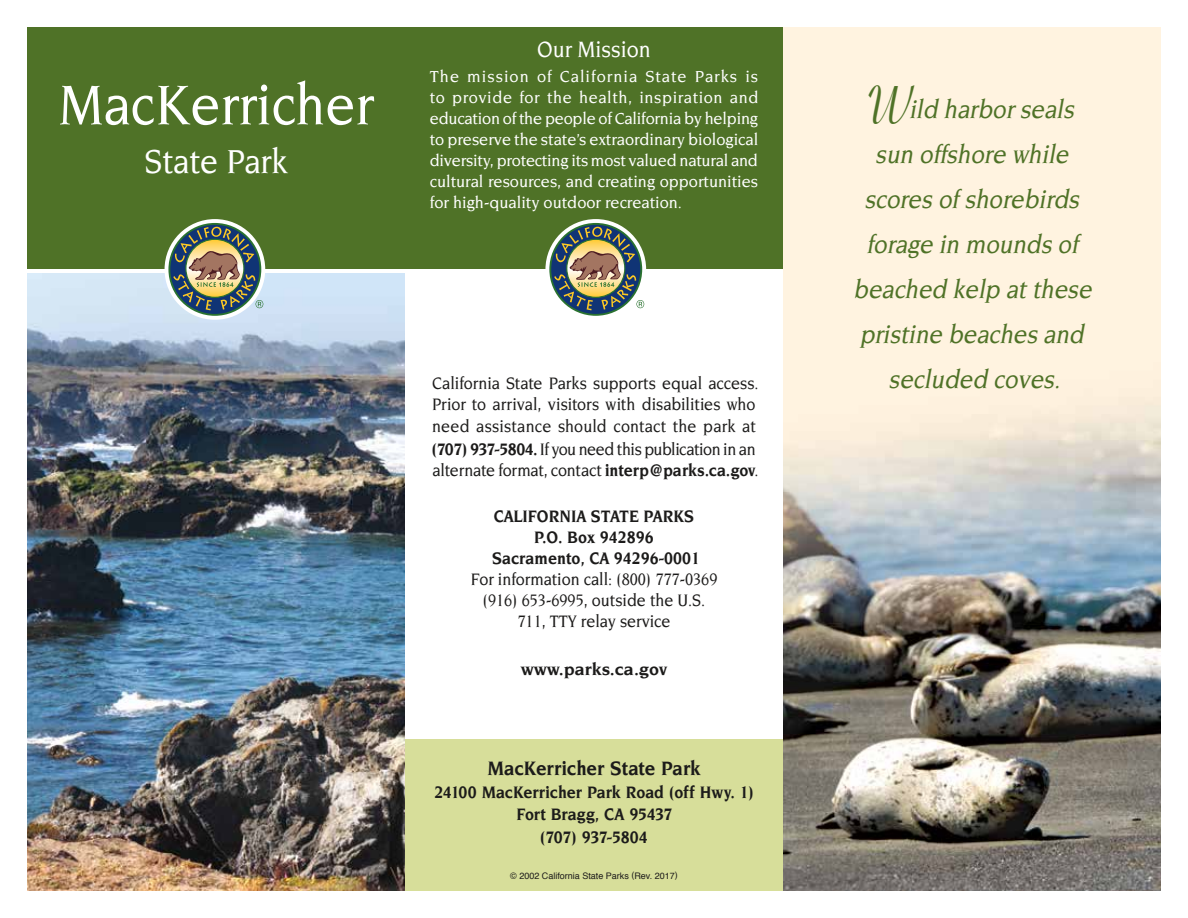
<style>
.page{position:relative;width:1188px;height:918px;background:#fff}
.page>*{position:absolute;margin:0;border:0;box-sizing:border-box;transform-origin:0 0}
.t1{font:500 60px "Novarese";color:#fff;scale:.9 1}
.t2{font:500 36px "Novarese";color:#fff;scale:.9 1}
.t3{font:italic 500 27px/45px "Novarese";color:#4f7227;text-align:center;scale:.9 1}
.t4{font:500 24px "Novarese";color:#fff;scale:.9 1}
.t5{font:700 21px "Novarese";letter-spacing:-.005em;color:#1c1b1a;scale:.9 1}
.t6{font:500 18px/21px "Novarese";color:#1c1b1a;text-align:center;scale:.9 1}
.t7{font:700 18px/22.5px "Novarese";letter-spacing:-.005em;color:#1c1b1a;text-align:center;scale:.9 1}
.t8{font:700 18px "Novarese";letter-spacing:-.005em;color:#1c1b1a}
.t9{font:500 17.25px/21px "Novarese";color:#fff;text-align:justify;scale:.95 1}
.t10{font:9px "Helvetica";color:#1c1b1a}
.s1{font-weight:700}
.s2{font-family:"Ribbon 131 BT";font-weight:700;font-style:normal;font-size:54px}
</style>
<div class="page">
<img style="left:27px;top:273px;width:378px;height:618px">
<div style="left:27px;top:27px;width:386px;height:241px;background:#4f7227"></div>
<svg style="left:165px;top:219px;width:100px;height:101px"></svg>
<svg style="left:170px;top:225px;width:93px;height:89px;background:#7e8678"></svg>
<div style="left:405px;top:27px;width:378px;height:241px;background:#4f7227"></div>
<svg style="left:545px;top:219px;width:101px;height:101px"></svg>
<svg style="left:551px;top:225px;width:93px;height:89px;background:#818779"></svg>
<img style="left:783px;top:27px;width:378px;height:864px">
<div style="left:405px;top:740px;width:378px;height:151px;background:#d7de9a"></div>
<h1 class="t1" style="left:59px;top:71px;width:351px">MacKerricher</h1>
<h1 class="t2" style="left:144px;top:141px;width:161px">State Park</h1>
<h2 class="t4" style="left:537px;top:36px;width:128px">Our Mission</h2>
<p class="t9" style="left:430px;top:66px;width:347px">The mission of California State Parks is to provide for the health, inspiration and education of the people of California by helping to preserve the state’s extraordinary biological diversity, protecting its most valued natural and cultural resources, and creating opportunities for high-quality outdoor recreation.</p>
<p class="t6" style="left:432px;top:372px;width:364px;line-height:21.9px;text-align:left">California State Parks supports equal access.<br>Prior to arrival, visitors with disabilities who need assistance should contact the park at <span class="s1">(707) 937-5804.</span> If you need this publication in an alternate format, contact <span class="s1">interp@parks.ca.gov</span>.</p>
<p class="t6" style="left:470px;top:505px;width:276px"><span class="s1">CALIFORNIA STATE PARKS<br>P.O. Box 942896<br>Sacramento, CA 94296-0001<br></span>For information call: (800) 777-0369 (916) 653-6995, outside the U.S.<br>711, TTY relay service</p>
<p class="t8" style="left:521px;top:659px;width:148px">www.parks.ca.gov</p>
<p class="t5" style="left:487px;top:756px;width:239px">MacKerricher State Park</p>
<p class="t7" style="left:434px;top:780px;width:356px">24100 MacKerricher Park Road (off Hwy. 1)<br>Fort Bragg, CA 95437<br>(707) 937-5804</p>
<p class="t10" style="left:510px;top:868px;width:169px">© 2002 California State Parks (Rev. 2017)</p>
<p class="t3" style="left:853px;top:86px;width:272px"><span class="s2">W</span>ild harborseals sun offshore while scores of shorebirds forage in mounds of beached kelp atthese pristine beaches and secluded coves.</p>
</div>
